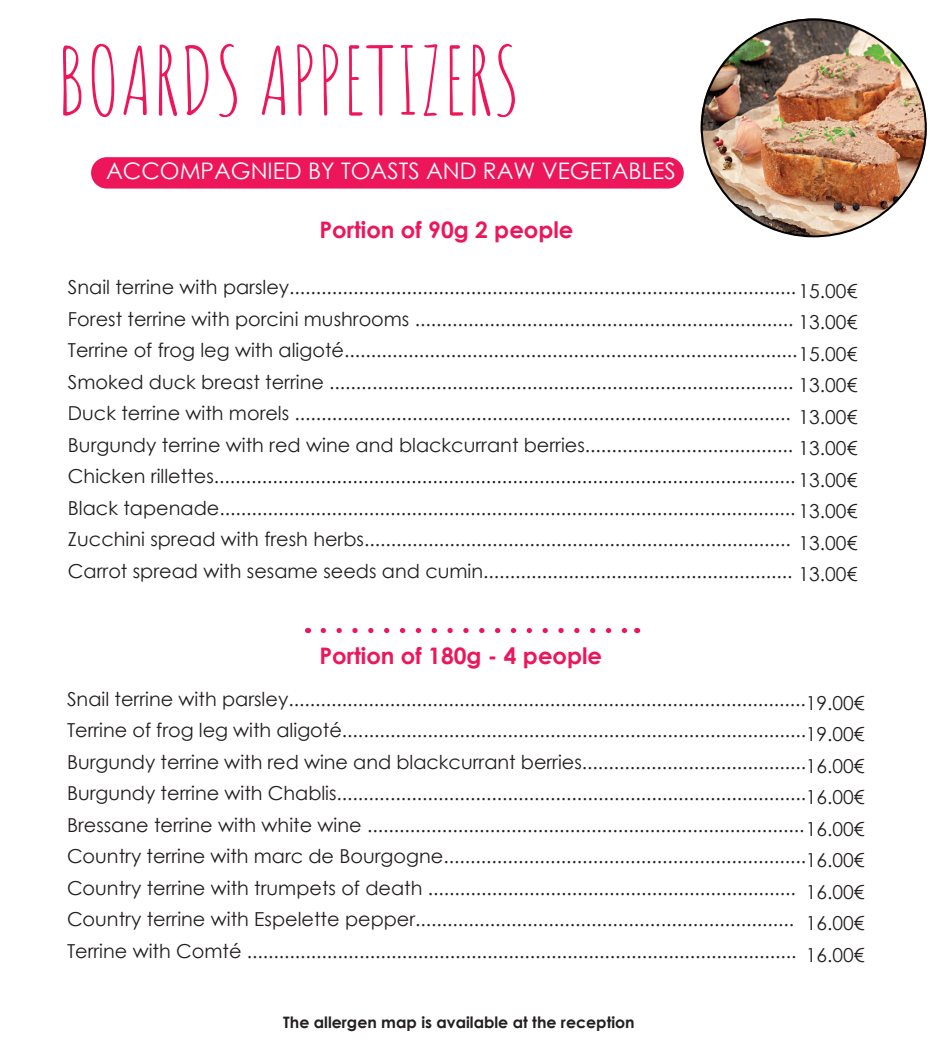
<style>
.page{position:relative;width:943px;height:1042px;background:#fff}
.page>*{position:absolute;margin:0;border:0;box-sizing:border-box;transform-origin:0 0}
.t1{font:92.75px "Amatic SC";color:#ed165a}
.t2{font:700 22.75px "Century Gothic";color:#ed165a}
.t3{font:22.75px "Century Gothic";color:#fff}
.t4{font:19.25px/31.5px "Century Gothic";color:#231f20}
.t5{font:700 15.75px "Century Gothic";color:#231f20}
</style>
<div class="page">
<img style="left:700px;top:18px;width:227px;height:220px">
<div style="left:91px;top:157px;width:592px;height:32px;background:#ed165a;border-radius:16px"></div>
<svg style="left:323px;top:628px;width:304px;height:5px"></svg>
<h1 class="t1" style="left:56px;top:14px;width:466px">BOARDS APPETIZERS</h1>
<p class="t3" style="left:106px;top:155px;width:571px">ACCOMPAGNIED BY TOASTS AND RAW VEGETABLES</p>
<p class="t2" style="left:319px;top:212px;width:255px">Portion of 90g 2 people</p>
<p class="t4" style="left:68px;top:271px;width:731px">Snail terrine with parsley...............................................................................................<br>Forest terrine with porcini mushrooms .......................................................................<br>Terrine of frog leg with aligoté.....................................................................................<br>Smoked duck breast terrine .......................................................................................<br>Duck terrine with morels .............................................................................................<br>Burgundy terrine with red wine and blackcurrant berries.......................................<br>Chicken rillettes.............................................................................................................<br>Black tapenade............................................................................................................<br>Zucchini spread with fresh herbs................................................................................<br>Carrot spread with sesame seeds and cumin..........................................................</p>
<p class="t4" style="left:798px;top:275px;width:60px;text-align:justify">15.00€ 13.00€ 15.00€ 13.00€ 13.00€ 13.00€ 13.00€ 13.00€ 13.00€ 13.00€</p>
<p class="t2" style="left:319px;top:639px;width:284px">Portion of 180g - 4 people</p>
<p class="t4" style="left:67px;top:683px;width:740px">Snail terrine with parsley.................................................................................................<br>Terrine of frog leg with aligoté.......................................................................................<br>Burgundy terrine with red wine and blackcurrant berries..........................................<br>Burgundy terrine with Chablis........................................................................................<br>Bressane terrine with white wine ..................................................................................<br>Country terrine with marc de Bourgogne....................................................................<br>Country terrine with trumpets of death .....................................................................<br>Country terrine with Espelette pepper.......................................................................<br>Terrine with Comté .......................................................................................................</p>
<p class="t4" style="left:805px;top:687px;width:60px;text-align:justify">19.00€ 19.00€ 16.00€ 16.00€ 16.00€ 16.00€ 16.00€ 16.00€ 16.00€</p>
<p class="t5" style="left:283px;top:1010px;width:353px">The allergen map is available at the reception</p>
</div>
